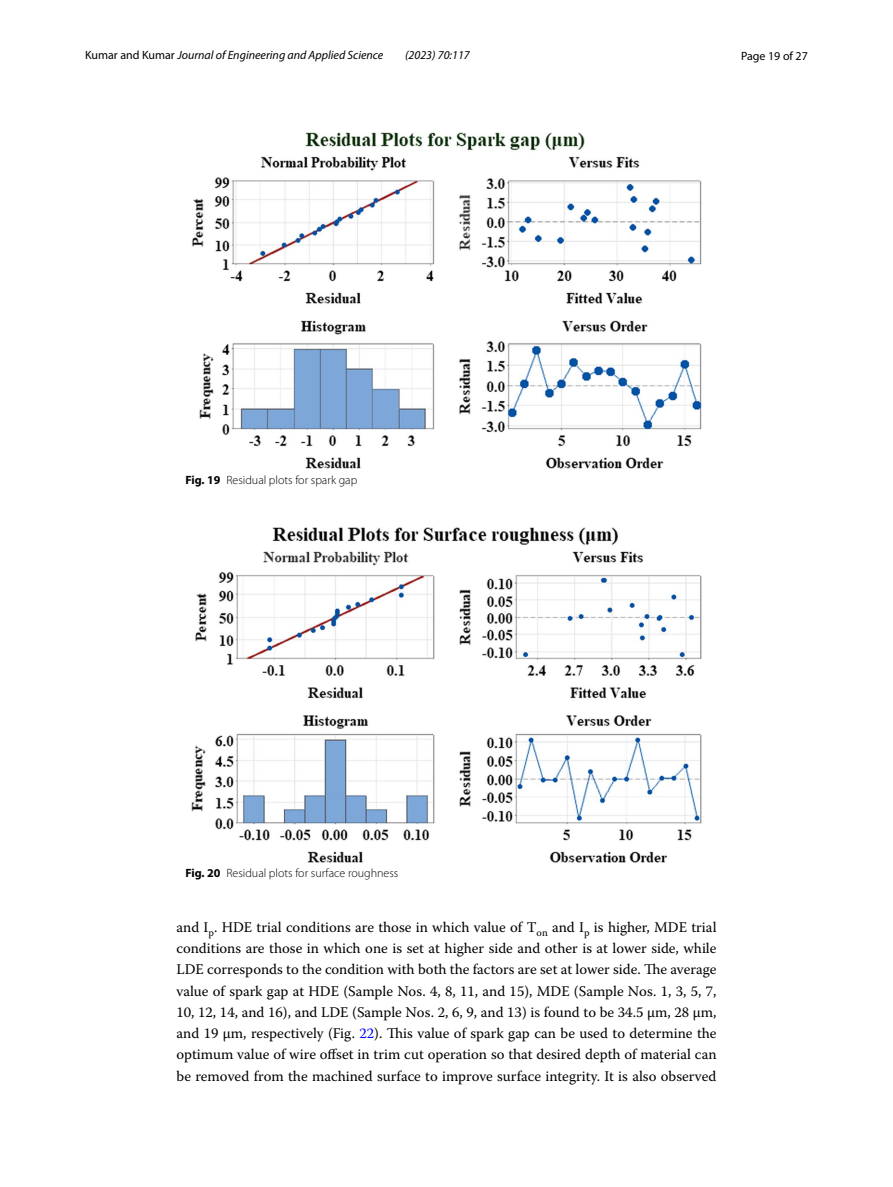
<style>
.page{position:relative;width:893px;height:1187px;background:#fff}
.page>*{position:absolute;margin:0;border:0;box-sizing:border-box;transform-origin:0 0}
.t1{font:14.7px/21.3px "Warnock Pro";color:#000;text-align:justify}
.t2{font:300 12px "Myriad Pro";color:#000}
.t3{font:italic 12px "Myriad Pro";color:#000}
.t4{font:12px "Myriad Pro";color:#000}
.s1{font-style:normal}
.s2{font-weight:700}
.s3{color:#00f}
</style>
<div class="page">
<img style="left:191px;top:133px;width:511px;height:335px">
<img style="left:191px;top:527px;width:511px;height:335px">
<p class="t3" style="left:85px;top:48px;width:300px"><span class="s1">Kumar and Kumar</span> Journal of Engineering and Applied Science</p>
<p class="t3" style="left:405px;top:48px;width:66px">(2023) 70:117</p>
<p class="t4" style="left:741px;top:48px;width:68px">Page 19 of 27</p>
<p class="t2" style="left:185px;top:473px;width:173px"><span class="s2">Fig. 19</span> Residual plots for spark gap</p>
<p class="t2" style="left:185px;top:866px;width:214px"><span class="s2">Fig. 20</span> Residual plots for surface roughness</p>
<p class="t1" style="left:176px;top:916px;width:542px">and I<sub>p</sub>. HDE trial conditions are those in which value of T<sub>on</sub> and I<sub>p</sub> is higher, MDE trial conditions are those in which one is set at higher side and other is at lower side, while LDE corresponds to the condition with both the factors are set at lower side. The average value of spark gap at HDE (Sample Nos. 4, 8, 11, and 15), MDE (Sample Nos. 1, 3, 5, 7, 10, 12, 14, and 16), and LDE (Sample Nos. 2, 6, 9, and 13) is found to be 34.5 µm, 28 µm, and 19 µm, respectively (Fig. <span class="s3">22</span>). This value of spark gap can be used to determine the optimum value of wire offset in trim cut operation so that desired depth of material can be removed from the machined surface to improve surface integrity. It is also observed</p>
</div>
